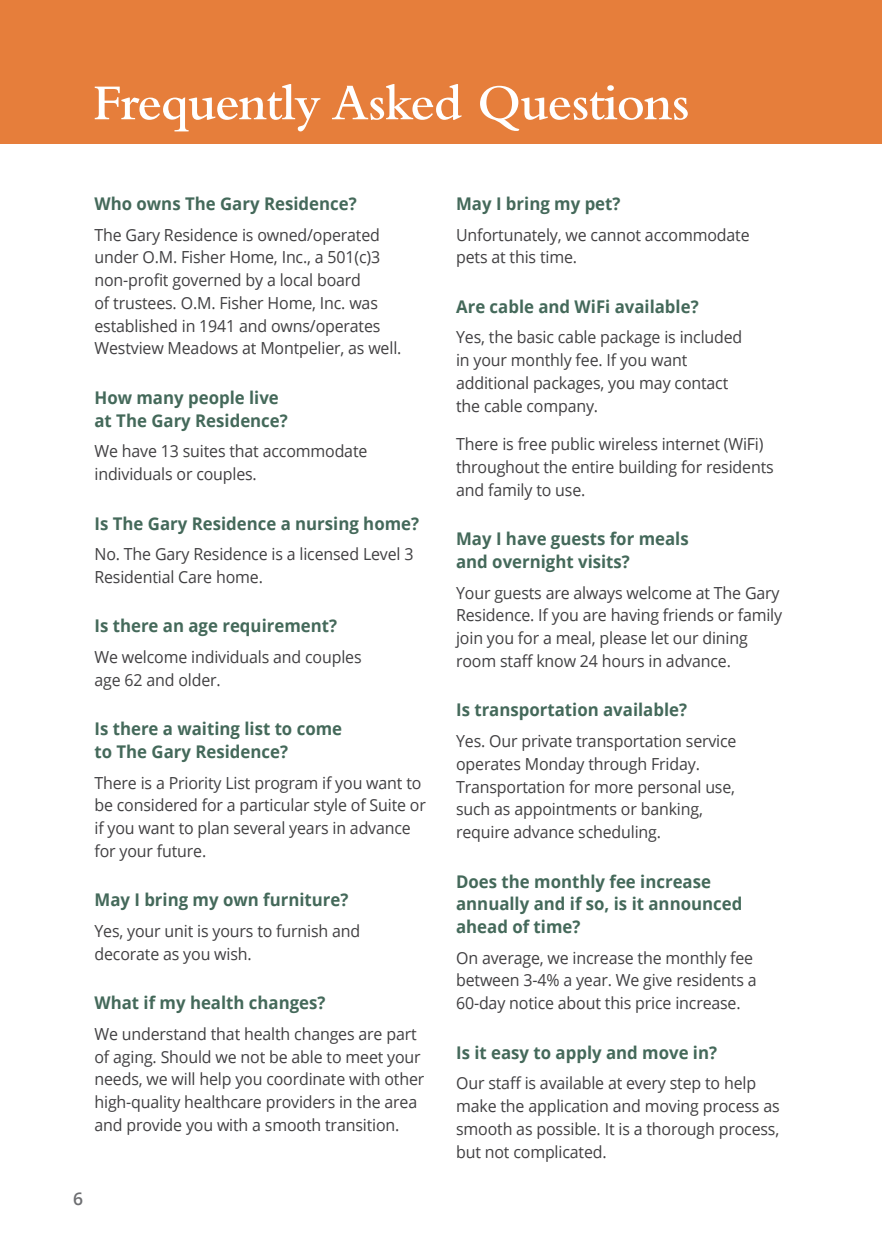
<style>
.page{position:relative;width:882px;height:1260px;background:#fff}
.page>*{position:absolute;margin:0;border:0;box-sizing:border-box;transform-origin:0 0}
.t1{font:600 52.5px "Bembo Std";letter-spacing:-.02em;color:#fff}
.t2{font:700 17.5px/22.8px "Open Sans";color:#44695a;scale:.96 1}
.t3{font:600 17.5px "Open Sans";color:#6d6e71}
.t4{font:16.62px/22.8px "Open Sans";letter-spacing:-.01em;color:#414042;scale:.96 1}
</style>
<div class="page">
<div style="left:0;top:0;width:882px;height:143px;background:#e67e3b"></div>
<h1 class="t1" style="left:93px;top:74px;width:599px">Frequently Asked Questions</h1>
<p class="t2" style="left:94px;top:192px;width:275px">Who owns The Gary Residence?</p>
<p class="t4" style="left:94px;top:223px;width:321px">The Gary Residence is owned/operated under O.M. Fisher Home, Inc., a 501(c)3 non-profit governed by a local board<br>of trustees. O.M. Fisher Home, Inc. was established in 1941 and owns/operates Westview Meadows at Montpelier, as well.</p>
<p class="t2" style="left:94px;top:386px;width:203px">How many people live at The Gary Residence?</p>
<p class="t4" style="left:94px;top:439px;width:286px">We have 13 suites that accommodate individuals or couples.</p>
<p class="t2" style="left:94px;top:511px;width:340px">Is The Gary Residence a nursing home?</p>
<p class="t4" style="left:94px;top:542px;width:334px">No. The Gary Residence is a licensed Level 3<br>Residential Care home.</p>
<p class="t2" style="left:94px;top:614px;width:254px">Is there an age requirement?</p>
<p class="t4" style="left:94px;top:645px;width:280px">We welcome individuals and couples age 62 and older.</p>
<p class="t2" style="left:94px;top:717px;width:260px">Is there a waiting list to come to The Gary Residence?</p>
<p class="t4" style="left:94px;top:771px;width:347px">There is a Priority List program if you want to be considered for a particular style of Suite or if you want to plan several years in advance for your future.</p>
<p class="t2" style="left:94px;top:888px;width:266px">May I bring my own furniture?</p>
<p class="t4" style="left:94px;top:919px;width:278px">Yes, your unit is yours to furnish and decorate as you wish.</p>
<p class="t2" style="left:94px;top:991px;width:242px">What if my health changes?</p>
<p class="t4" style="left:94px;top:1022px;width:345px">We understand that health changes are part of aging. Should we not be able to meet your needs, we will help you coordinate with other high-quality healthcare providers in the area and provide you with a smooth transition.</p>
<p class="t3" style="left:73px;top:1186px;width:11px">6</p>
<p class="t2" style="left:456px;top:192px;width:173px">May I bring my pet?</p>
<p class="t4" style="left:456px;top:223px;width:307px">Unfortunately, we cannot accommodate pets at this time.</p>
<p class="t2" style="left:456px;top:295px;width:254px">Are cable and WiFi available?</p>
<p class="t4" style="left:456px;top:326px;width:300px">Yes, the basic cable package is included in your monthly fee. If you want additional packages, you may contact the cable company.</p>
<p class="t4" style="left:456px;top:432px;width:332px">There is free public wireless internet (WiFi) throughout the entire building for residents and family to use.</p>
<p class="t2" style="left:456px;top:527px;width:244px">May I have guests for meals and overnight visits?</p>
<p class="t4" style="left:456px;top:581px;width:341px">Your guests are always welcome at The Gary Residence. If you are having friends or family join you for a meal, please let our dining room staff know 24 hours in advance.</p>
<p class="t2" style="left:456px;top:698px;width:242px">Is transportation available?</p>
<p class="t4" style="left:456px;top:729px;width:294px">Yes. Our private transportation service operates Monday through Friday.<br>Transportation for more personal use, such as appointments or banking, require advance scheduling.</p>
<p class="t2" style="left:456px;top:869px;width:300px">Does the monthly fee increase annually and if so, is it announced ahead of time?</p>
<p class="t4" style="left:456px;top:946px;width:315px">On average, we increase the monthly fee between 3-4% a year. We give residents a<br>60-day notice about this price increase.</p>
<p class="t2" style="left:456px;top:1041px;width:273px">Is it easy to apply and move in?</p>
<p class="t4" style="left:456px;top:1071px;width:339px">Our staff is available at every step to help make the application and moving process as smooth as possible. It is a thorough process, but not complicated.</p>
</div>
